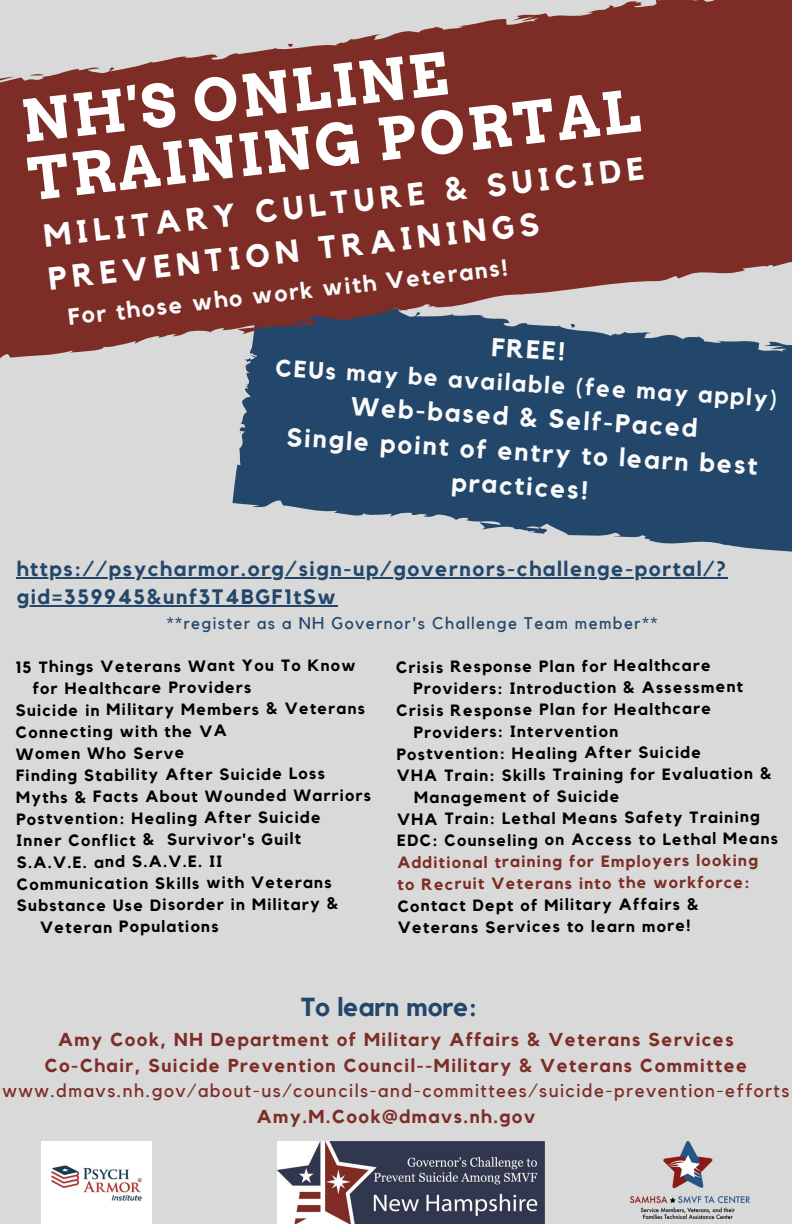
<style>
.page{position:relative;width:792px;height:1224px;background:#d9d9d9}
.page>*{position:absolute;margin:0;border:0;box-sizing:border-box;transform-origin:0 0}
.t1{font:700 57.8px/58px "Arvo";color:#fff}
.t2{font:700 31.8px/44px "Kollektif";color:#fff}
.t3{font:700 26px "Kollektif";color:#23476b}
.t4{font:700 25.8px/34.4px "Kollektif";color:#fbfbfb;text-align:center}
.t5{font:700 23.6px "Kollektif";color:#fbfbfb}
.t6{font:700 23.2px "Kollektif";color:#fbfbfb}
.t7{font:700 20.8px/28.2px "Kollektif";letter-spacing:.08em;color:#23476b}
.t8{font:700 18.6px "Kollektif";letter-spacing:.08em;color:#7d2d26}
.t9{font:18.6px "Kollektif";letter-spacing:.08em;color:#7d2d26}
.t10{font:16.8px "Kollektif";letter-spacing:.08em;color:#23476b}
.t11{font:700 16.2px/21.8px "Kollektif";letter-spacing:.075em;color:#000}
.t12{font:700 16.2px/21.6px "Kollektif";letter-spacing:.075em;color:#7d2d26}
</style>
<div class="page">
<svg style="left:229px;top:367px;width:563px;height:212px;fill:#23476b"></svg>
<svg style="left:0;top:0;width:792px;height:367px;fill:#7d2d26"></svg>
<hr style="left:17px;top:577px;width:711px;height:1px;background:#23476b">
<hr style="left:17px;top:605px;width:320px;height:1px;background:#23476b">
<img style="left:278px;top:1142px;width:267px;height:82px">
<img style="left:42px;top:1142px;width:109px;height:82px">
<img style="left:631px;top:1142px;width:118px;height:76px">
<p class="t1" style="left:19px;top:91px;width:617px;rotate:-6deg">NH'S ONLINE<br>TRAINING PORTAL</p>
<p class="t2" style="left:41px;top:213px;width:605px;rotate:-6deg">MILITARY CULTURE &amp; SUICIDE<br>PREVENTION TRAININGS</p>
<p class="t6" style="left:67px;top:304px;width:444px;rotate:-6deg">For those who work with Veterans!</p>
<p class="t4" style="left:493px;top:331px;width:75px;rotate:4deg">FREE!</p>
<p class="t5" style="left:277px;top:355px;width:504px;rotate:4deg">CEUs may be available (fee may apply)</p>
<p class="t4" style="left:352px;top:389px;width:349px;rotate:4deg">Web-based &amp; Self-Paced</p>
<p class="t4" style="left:288px;top:419px;width:473px;rotate:4deg">Single point of entry to learn best practices!</p>
<p class="t7" style="left:17px;top:555px;width:711px">https://psycharmor.org/sign-up/governors-challenge-portal/? gid=359945&amp;unf3T4BGF1tSw</p>
<p class="t10" style="left:167px;top:615px;width:492px">**register as a NH Governor's Challenge Team member**</p>
<p class="t11" style="left:15px;top:656px;width:342px">15 Things Veterans Want You To Know</p>
<p class="t11" style="left:33px;top:678px;width:220px">for Healthcare Providers</p>
<p class="t11" style="left:16px;top:699px;width:351px">Suicide in Military Members &amp; Veterans</p>
<p class="t11" style="left:16px;top:721px;width:213px">Connecting with the VA</p>
<p class="t11" style="left:16px;top:743px;width:170px">Women Who Serve</p>
<p class="t11" style="left:16px;top:764px;width:310px">Finding Stability After Suicide Loss</p>
<p class="t11" style="left:16px;top:786px;width:357px">Myths &amp; Facts About Wounded Warriors</p>
<p class="t11" style="left:16px;top:808px;width:306px">Postvention: Healing After Suicide</p>
<p class="t11" style="left:17px;top:829px;width:286px">Inner Conflict &amp; Survivor's Guilt</p>
<p class="t11" style="left:17px;top:851px;width:207px">S.A.V.E. and S.A.V.E. II</p>
<p class="t11" style="left:17px;top:873px;width:316px">Communication Skills with Veterans</p>
<p class="t11" style="left:17px;top:894px;width:323px">Substance Use Disorder in Military &amp;</p>
<p class="t11" style="left:40px;top:916px;width:180px">Veteran Populations</p>
<p class="t11" style="left:396px;top:656px;width:316px">Crisis Response Plan for Healthcare</p>
<p class="t11" style="left:414px;top:678px;width:331px">Providers: Introduction &amp; Assessment</p>
<p class="t11" style="left:396px;top:699px;width:316px">Crisis Response Plan for Healthcare</p>
<p class="t11" style="left:414px;top:721px;width:206px">Providers: Intervention</p>
<p class="t11" style="left:397px;top:743px;width:306px">Postvention: Healing After Suicide</p>
<p class="t11" style="left:397px;top:764px;width:376px">VHA Train: Skills Training for Evaluation &amp;</p>
<p class="t11" style="left:414px;top:786px;width:207px">Management of Suicide</p>
<p class="t11" style="left:397px;top:808px;width:364px">VHA Train: Lethal Means Safety Training</p>
<p class="t11" style="left:397px;top:829px;width:382px">EDC: Counseling on Access to Lethal Means</p>
<p class="t12" style="left:397px;top:851px;width:362px">Additional training for Employers looking to Recruit Veterans into the workforce:</p>
<p class="t11" style="left:398px;top:895px;width:302px">Contact Dept of Military Affairs &amp;<br>Veterans Services to learn more!</p>
<p class="t3" style="left:301px;top:995px;width:178px">To learn more:</p>
<p class="t8" style="left:58px;top:1031px;width:677px">Amy Cook, NH Department of Military Affairs &amp; Veterans Services</p>
<p class="t8" style="left:45px;top:1057px;width:704px">Co-Chair, Suicide Prevention Council--Military &amp; Veterans Committee</p>
<p class="t9" style="left:3px;top:1082px;width:788px">www.dmavs.nh.gov/about-us/councils-and-committees/suicide-prevention-efforts</p>
<p class="t8" style="left:257px;top:1108px;width:280px">Amy.M.Cook@dmavs.nh.gov</p>
</div>
